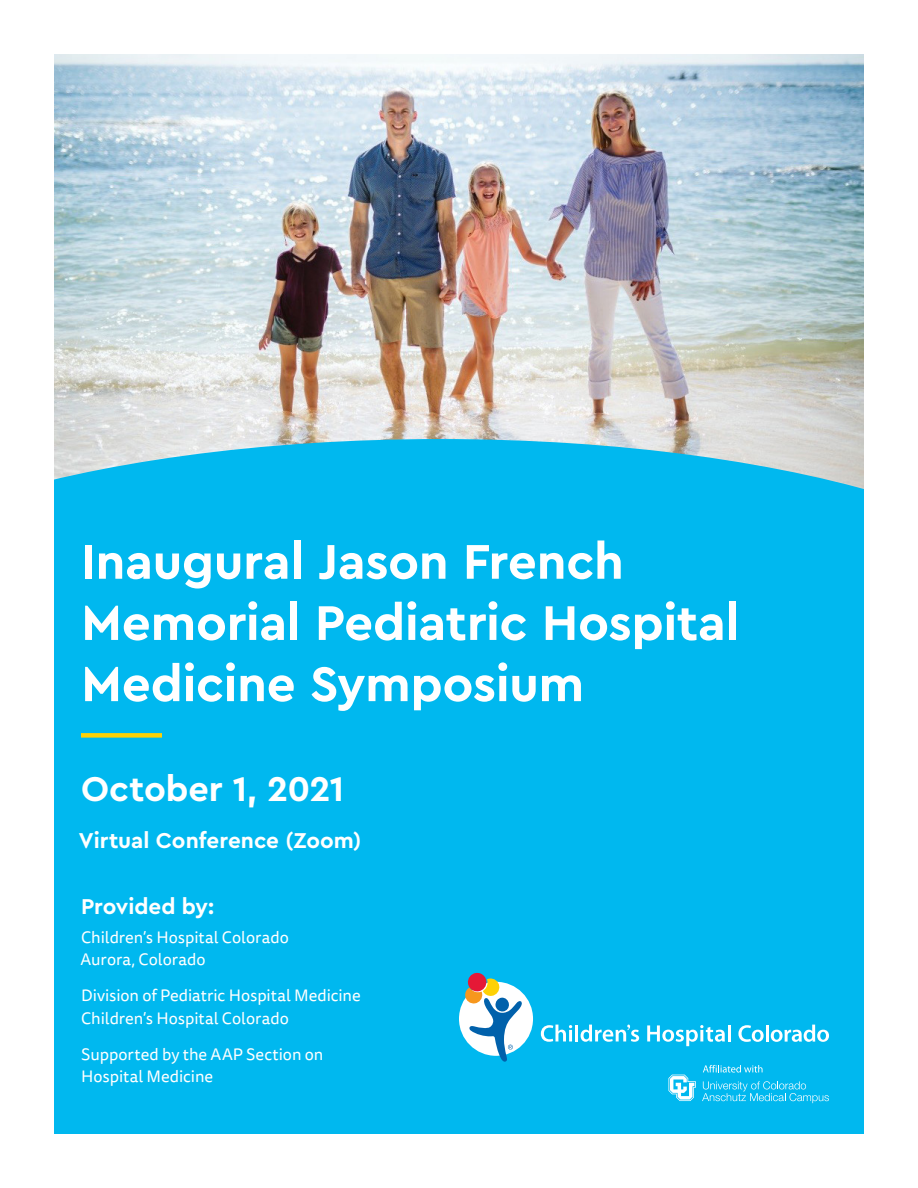
<style>
.page{position:relative;width:918px;height:1188px;background:#fff}
.page>*{position:absolute;margin:0;border:0;box-sizing:border-box;transform-origin:0 0}
.Medium_Header{font:700 51px/61.2px "Cera PRO";letter-spacing:-.005em;color:#fff}
.Medium_Header-2{font:700 36px "Cera PRO";color:#fff}
.Second_Level_Header{font:700 22.5px "Cera PRO";color:#fff}
.Body_Copy_-_White{font:16.5px/22.5px "Tisa Sans OT";color:#fff}
</style>
<div class="page">
<img style="left:54px;top:54px;width:810px;height:385px">
<div style="left:54px;top:493px;width:810px;height:641px;background:#00b8ef"></div>
<svg style="left:54px;top:439px;width:810px;height:54px;background:#39c0e8"></svg>
<svg style="left:703px;top:1065px;width:60px;height:8px"></svg>
<svg style="left:668px;top:1075px;width:28px;height:26px"></svg>
<svg style="left:702px;top:1081px;width:127px;height:22px"></svg>
<div style="left:459px;top:982px;width:74px;height:74px;background:#fff;border-radius:50%"></div>
<svg style="left:541px;top:1025px;width:31px;height:17px"></svg>
<hr style="left:575px;top:1025px;width:3px;height:16px;background:#fff">
<svg style="left:581px;top:1025px;width:58px;height:17px"></svg>
<svg style="left:647px;top:1025px;width:78px;height:21px"></svg>
<hr style="left:728px;top:1025px;width:3px;height:16px;background:#fff">
<svg style="left:738px;top:1025px;width:26px;height:17px"></svg>
<hr style="left:766px;top:1025px;width:3px;height:17px;background:#fff">
<svg style="left:771px;top:1025px;width:58px;height:17px"></svg>
<svg style="left:465px;top:973px;width:57px;height:89px"></svg>
<div style="left:81px;top:733px;width:81px;height:5px;background:#fed105"></div>
<p class="Medium_Header" style="left:81px;top:529px;width:660px">Inaugural Jason French<br>Memorial Pediatric Hospital<br>Medicine Symposium</p>
<p class="Medium_Header-2" style="left:81px;top:765px;width:265px">October 1, 2021</p>
<p class="Second_Level_Header" style="left:79px;top:825px;width:284px">Virtual Conference (Zoom)</p>
<p class="Second_Level_Header" style="left:81px;top:891px;width:135px">Provided by:</p>
<p class="Body_Copy_-_White" style="left:81px;top:927px;width:210px">Children’s Hospital Colorado<br>Aurora, Colorado</p>
<p class="Body_Copy_-_White" style="left:81px;top:985px;width:281px">Division of Pediatric Hospital Medicine<br>Children’s Hospital Colorado</p>
<p class="Body_Copy_-_White" style="left:81px;top:1044px;width:244px">Supported by the AAP Section on<br>Hospital Medicine</p>
</div>
